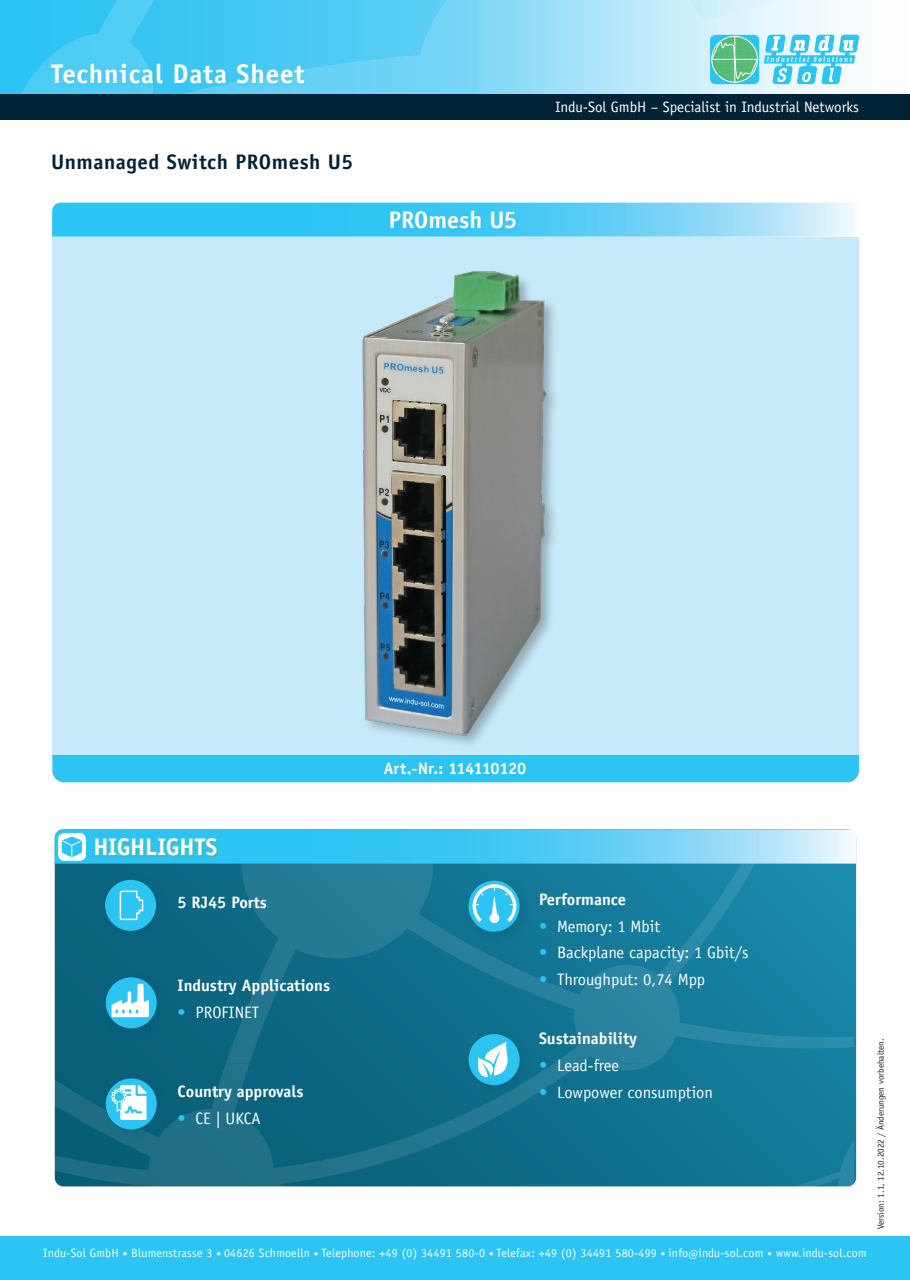
<style>
.page{position:relative;width:910px;height:1280px;background:#fff}
.page>*{position:absolute;margin:0;border:0;box-sizing:border-box;transform-origin:0 0}
.t1{font:700 27px "Officina Sans";letter-spacing:.03em;color:#fff}
.Überschrift_2_weiß{font:700 24px "Officina Sans";letter-spacing:-.005em;color:#fff}
.Überschrift_2_dunkel{font:700 21px "Officina Sans";letter-spacing:.025em;color:#022337}
.Aufzählungen__linksb{font:16.5px "Officina Sans";color:#fff}
.Aufzählungen__linksb-2{font:700 16.5px "Officina Sans";color:#fff}
.Überschrift_2_weiß-2{font:700 16.5px "Officina Sans";letter-spacing:-.03em;color:#fff}
.t2{font:15px "Officina Sans";color:#fff}
.t3{font:12px "Officina Sans";letter-spacing:.02em;color:#fff}
.t4{font:9px "Officina Sans";color:#231f20}
.s1{color:#2bc4f3}
.s2{font-size:9px}
.s3{font-size:10.5px}
</style>
<div class="page">
<svg style="left:0;top:0;width:910px;height:95px;background:#82d7f4"></svg>
<div style="left:0;top:95px;width:910px;height:25px;background:#022337"></div>
<svg style="left:710px;top:35px;width:49px;height:49px"></svg>
<svg style="left:764px;top:35px;width:95px;height:49px"></svg>
<svg style="left:711px;top:36px;width:47px;height:46px;background:#66c7a5"></svg>
<div style="left:0;top:1236px;width:910px;height:44px;background:#2bc4f3"></div>
<div style="left:51px;top:63px;width:257px;height:24px;background:#2bc4f3;opacity:.35"></div>
<svg style="left:55px;top:1063px;width:799px;height:123px;background:#116e8a"></svg>
<svg style="left:55px;top:864px;width:799px;height:199px;background:#157593"></svg>
<svg style="left:52px;top:203px;width:802px;height:34px;background:#5bcef5"></svg>
<div style="left:390px;top:211px;width:129px;height:22px;background:#36c5f3"></div>
<div style="left:52px;top:754px;width:807px;height:28px;background:#2bc4f3"></div>
<div style="left:384px;top:762px;width:145px;height:15px;background:#2bc4f3"></div>
<svg style="left:55px;top:830px;width:801px;height:34px;background:#5acdf1"></svg>
<div style="left:100px;top:875px;width:69px;height:69px;background:#0a6580"></div>
<div style="left:105px;top:880px;width:51px;height:51px;background:#2bc4f3;border-radius:50%"></div>
<svg style="left:119px;top:890px;width:25px;height:31px"></svg>
<div style="left:101px;top:1074px;width:69px;height:69px;background:#065d77;opacity:.32"></div>
<div style="left:106px;top:1078px;width:51px;height:51px;background:#2bc4f3;border-radius:50%"></div>
<svg style="left:111px;top:1085px;width:36px;height:35px"></svg>
<div style="left:101px;top:972px;width:69px;height:70px;background:#065d77"></div>
<div style="left:106px;top:977px;width:51px;height:51px;background:#2bc4f3;border-radius:50%"></div>
<svg style="left:112px;top:984px;width:37px;height:33px"></svg>
<div style="left:464px;top:1029px;width:69px;height:69px;background:#065d77;opacity:.32"></div>
<div style="left:469px;top:1034px;width:51px;height:51px;background:#2bc4f3;border-radius:50%"></div>
<svg style="left:478px;top:1042px;width:29px;height:35px"></svg>
<div style="left:465px;top:877px;width:67px;height:67px;background:#117492"></div>
<svg style="left:468px;top:881px;width:52px;height:51px"></svg>
<svg style="left:471px;top:882px;width:47px;height:44px;background:#58c8eb"></svg>
<div style="left:52px;top:237px;width:807px;height:517px;background:#c6eafa"></div>
<img style="left:311px;top:271px;width:285px;height:487px">
<h1 class="t1" style="left:51px;top:57px;width:255px">Technical Data Sheet</h1>
<p class="Überschrift_2_dunkel" style="left:51px;top:148px;width:304px">Unmanaged Switch PROmesh U5</p>
<p class="Überschrift_2_weiß" style="left:389px;top:205px;width:130px">PROmesh U5</p>
<p class="t2" style="left:555px;top:99px;width:305px">Indu-Sol GmbH – Specialist in Industrial Networks</p>
<p class="Überschrift_2_weiß-2" style="left:384px;top:758px;width:144px">Art.-Nr.: 114110120</p>
<p class="Überschrift_2_weiß" style="left:93px;top:832px;width:126px">HIGHLIGHTS</p>
<p class="Aufzählungen__linksb-2" style="left:178px;top:892px;width:91px">5 RJ45 Ports</p>
<p class="Aufzählungen__linksb-2" style="left:178px;top:975px;width:154px">Industry Applications</p>
<p class="Aufzählungen__linksb" style="left:178px;top:1003px;width:83px"><span class="s1">•</span> PROFINET</p>
<p class="Aufzählungen__linksb-2" style="left:178px;top:1081px;width:127px">Country approvals</p>
<p class="Aufzählungen__linksb" style="left:178px;top:1108px;width:84px"><span class="s1">•</span> CE | UKCA</p>
<p class="Aufzählungen__linksb-2" style="left:539px;top:889px;width:89px">Performance</p>
<p class="Aufzählungen__linksb" style="left:539px;top:916px;width:123px"><span class="s1">•</span> Memory: 1 Mbit</p>
<p class="Aufzählungen__linksb" style="left:539px;top:943px;width:211px"><span class="s1">•</span> Backplane capacity: 1 Gbit/s</p>
<p class="Aufzählungen__linksb" style="left:539px;top:970px;width:168px"><span class="s1">•</span> Throughput: 0,74 Mpp</p>
<p class="Aufzählungen__linksb-2" style="left:539px;top:1028px;width:100px">Sustainability</p>
<p class="Aufzählungen__linksb" style="left:539px;top:1056px;width:82px"><span class="s1">•</span> ■ Lead-free</p>
<p class="Aufzählungen__linksb" style="left:539px;top:1083px;width:175px"><span class="s1">•</span> Lowpower consumption</p>
<p class="t3" style="left:43px;top:1246px;width:825px">Indu-Sol GmbH <span class="s2">•</span> Blumenstrasse 3 <span class="s2">•</span> 04626 Schmoelln <span class="s2">•</span> Telephone: +49 (0) 34491 580-0 <span class="s2">•</span> Telefax: +49 (0) 34491 580-499 <span class="s2">•</span> info<span class="s3">@</span>indu-sol.com <span class="s2">•</span> www.indu-sol.com</p>
<p class="t4" style="left:875px;top:1229px;width:192px;rotate:-90deg">Version: 1.1, 12.10.2022 / Änderungen vorbehalten.</p>
</div>
